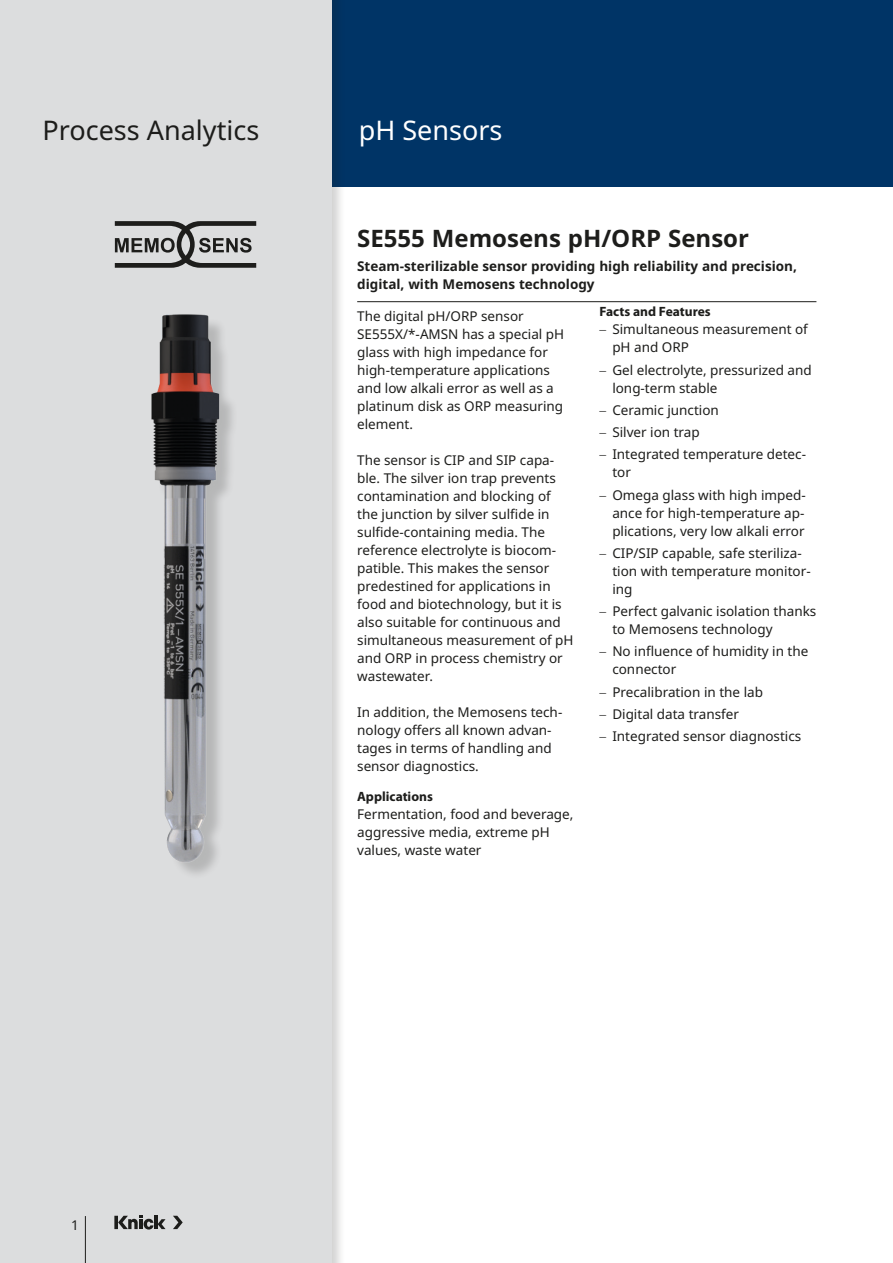
<style>
.page{position:relative;width:893px;height:1263px;background:#fff}
.page>*{position:absolute;margin:0;border:0;box-sizing:border-box;transform-origin:0 0}
.Produktbereiche{font:27px "Noto Sans";color:#1d1d1b}
.Produktgruppe{font:27px "Noto Sans";color:#fff}
.Headline_Produkt{font:700 24px "Noto Sans";color:#1d1d1b}
.Text{font:13.5px/18px "Noto Sans";color:#1d1d1b}
.Subhead_Produkt{font:700 13.5px/18px "Noto Sans";color:#1d1d1b}
.Zwischenüberschrift{font:700 13.5px "Myriad Pro";color:#1d1d1b}
.s1{font-family:"Frutiger LT Com";font-weight:300}
</style>
<div class="page">
<div style="left:332px;top:0;width:561px;height:187px;background:#003466"></div>
<div style="left:0;top:0;width:346px;height:1263px;background:#1d1d1b;opacity:.2"></div>
<div style="left:0;top:0;width:332px;height:1263px;background:#dcddde"></div>
<hr style="left:85px;top:1216px;width:1px;height:47px;background:#1d1d1b">
<svg style="left:114px;top:1216px;width:4px;height:13px"></svg>
<svg style="left:118px;top:1216px;width:48px;height:13px"></svg>
<svg style="left:173px;top:1216px;width:10px;height:13px"></svg>
<svg style="left:115px;top:221px;width:141px;height:47px"></svg>
<img style="left:151px;top:314px;width:82px;height:560px">
<hr style="left:357px;top:301px;width:459px;height:1px;background:#1d1d1b">
<p class="Produktbereiche" style="left:43px;top:112px;width:218px">Process Analytics</p>
<p class="Produktgruppe" style="left:359px;top:112px;width:145px">pH Sensors</p>
<p class="Headline_Produkt" style="left:357px;top:221px;width:393px">SE555 Memosens pH/ORP Sensor</p>
<p class="Subhead_Produkt" style="left:357px;top:257px;width:441px">Steam-sterilizable sensor providing high reliability and precision, digital, with Memosens technology</p>
<p class="Text" style="left:357px;top:307px;width:209px">The digital pH/ORP sensor<br>SE555X/*-AMSN has a special pH glass with high impedance for high-temperature applications and low alkali error as well as a platinum disk as ORP measuring element.</p>
<p class="Text" style="left:357px;top:451px;width:218px">The sensor is CIP and SIP capa&shy;ble. The silver ion trap prevents contamination and blocking of the junction by silver sulfide in sulfide-containing media. The reference electrolyte is biocom&shy;patible. This makes the sensor predestined for applications in food and biotechnology, but it is also suitable for continuous and simultaneous measurement of pH and ORP in process chemistry or wastewater.</p>
<p class="Text" style="left:357px;top:703px;width:207px">In addition, the Memosens tech&shy;nology offers all known advan&shy;tages in terms of handling and sensor diagnostics.</p>
<p class="Zwischenüberschrift" style="left:357px;top:788px;width:77px">Applications</p>
<p class="Text" style="left:357px;top:806px;width:218px">Fermentation, food and beverage, aggressive media, extreme pH values, waste water</p>
<p class="Zwischenüberschrift" style="left:600px;top:303px;width:113px">Facts and Features</p>
<p class="Text" style="left:612px;top:321px;width:197px;text-indent:-13px"><span class="s1">–</span> Simultaneous measurement of pH and ORP</p>
<p class="Text" style="left:612px;top:361px;width:201px;text-indent:-13px"><span class="s1">–</span> Gel electrolyte, pressurized and long-term stable</p>
<p class="Text" style="left:600px;top:401px;width:121px"><span class="s1">–</span> Ceramic junction</p>
<p class="Text" style="left:600px;top:423px;width:102px"><span class="s1">–</span> Silver ion trap</p>
<p class="Text" style="left:612px;top:446px;width:195px;text-indent:-13px"><span class="s1">–</span> Integrated temperature detec&shy;tor</p>
<p class="Text" style="left:612px;top:486px;width:195px;text-align:justify;text-indent:-13px"><span class="s1">–</span> Omega glass with high imped&shy;ance for high-temperature ap&shy;plications, very low alkali error</p>
<p class="Text" style="left:612px;top:544px;width:200px;text-indent:-13px"><span class="s1">–</span> CIP/SIP capable, safe steriliza&shy;tion with temperature monitor&shy;ing</p>
<p class="Text" style="left:612px;top:602px;width:206px;text-indent:-13px"><span class="s1">–</span> Perfect galvanic isolation thanks to Memosens technology</p>
<p class="Text" style="left:612px;top:643px;width:198px;text-indent:-13px"><span class="s1">–</span> No influence of humidity in the connector</p>
<p class="Text" style="left:600px;top:683px;width:165px"><span class="s1">–</span> Precalibration in the lab</p>
<p class="Text" style="left:600px;top:705px;width:141px"><span class="s1">–</span> Digital data transfer</p>
<p class="Text" style="left:600px;top:727px;width:203px"><span class="s1">–</span> Integrated sensor diagnostics</p>
<p class="Text" style="left:71px;top:1216px;width:9px">1</p>
</div>
